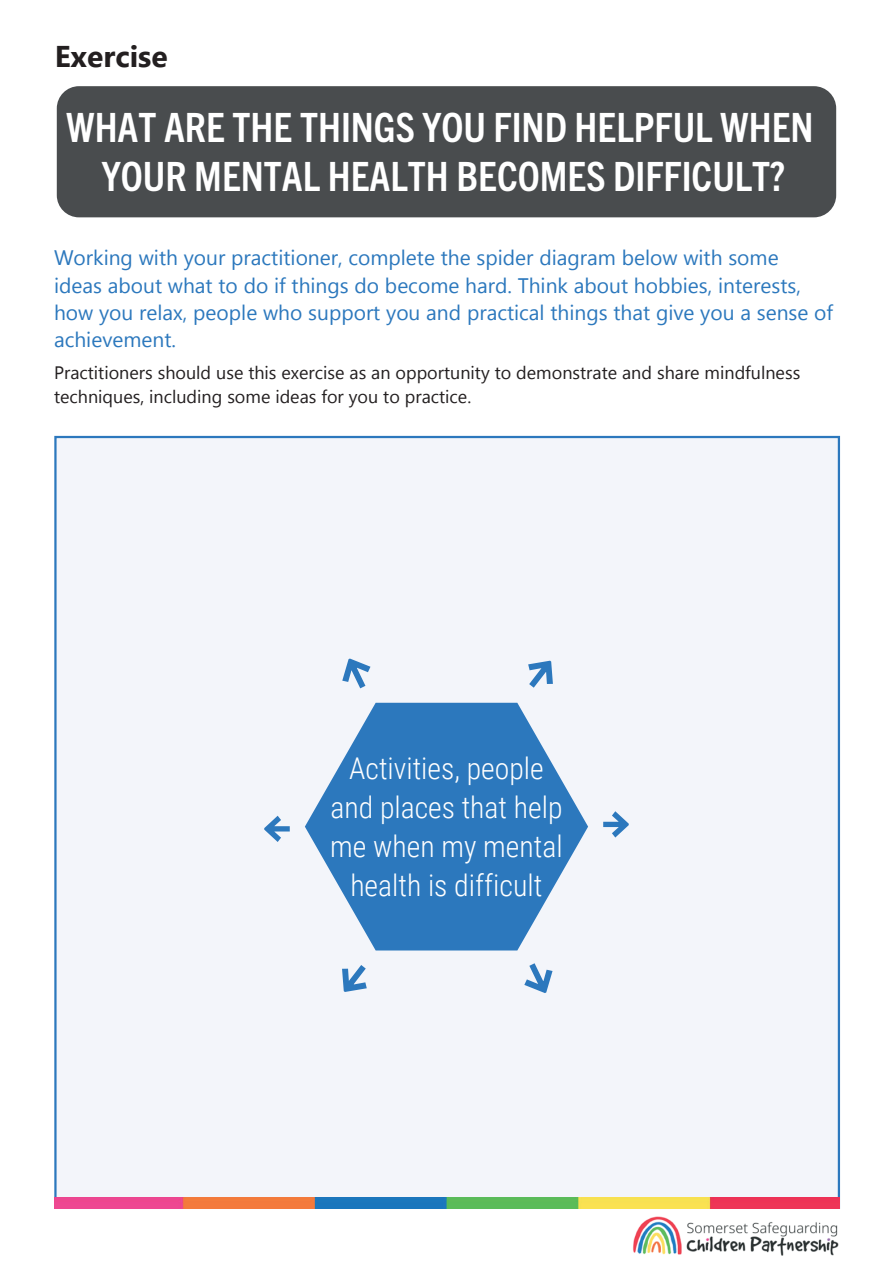
<style>
.page{position:relative;width:893px;height:1263px;background:#fff}
.page>*{position:absolute;margin:0;border:0;box-sizing:border-box;transform-origin:0 0}
.t1{font:700 condensed 40.5px/48.6px "Trade Gothic Next LT Pro";color:#fff;text-align:center}
.t2{font:300 30px/39px "Roboto Condensed";color:#fff;text-align:center}
.t3{font:700 30px "Microsoft Tai Le";color:#231f20}
.t4{font:21px/27px "Microsoft Tai Le";color:#2c78bd}
.t5{font:18px/24px "Microsoft Tai Le";color:#231f20}
</style>
<div class="page">
<div style="left:57px;top:86px;width:779px;height:131px;background:#494c4e;border-radius:22px"></div>
<div style="left:54px;top:436px;width:786px;height:773px;background:#f3f5fa;border:2px solid #2c78bd"></div>
<svg style="left:305px;top:703px;width:283px;height:247px;fill:#2c78bd"></svg>
<svg style="left:524px;top:963px;width:29px;height:30px"></svg>
<svg style="left:342px;top:658px;width:29px;height:31px"></svg>
<svg style="left:528px;top:660px;width:25px;height:28px"></svg>
<svg style="left:342px;top:965px;width:25px;height:27px"></svg>
<svg style="left:603px;top:811px;width:26px;height:27px"></svg>
<svg style="left:264px;top:815px;width:26px;height:27px"></svg>
<img style="left:54px;top:1197px;width:785px;height:12px">
<img style="left:633px;top:1216px;width:206px;height:40px">
<h2 class="t3" style="left:55px;top:39px;width:115px">Exercise</h2>
<h1 class="t1" style="left:66px;top:101px;width:749px">WHAT ARE THE THINGS YOU FIND HELPFUL WHEN<br>YOUR MENTAL HEALTH BECOMES DIFFICULT?</h1>
<p class="t4" style="left:54px;top:246px;width:781px">Working with your practitioner, complete the spider diagram below with some<br>ideas about what to do if things do become hard. Think about hobbies, interests, how you relax, people who support you and practical things that give you a sense of achievement.</p>
<p class="t5" style="left:54px;top:362px;width:748px">Practitioners should use this exercise as an opportunity to demonstrate and share mindfulness techniques, including some ideas for you to practice.</p>
<h2 class="t2" style="left:330px;top:748px;width:234px">Activities, people and places that help me when my mental health is difficult</h2>
</div>
